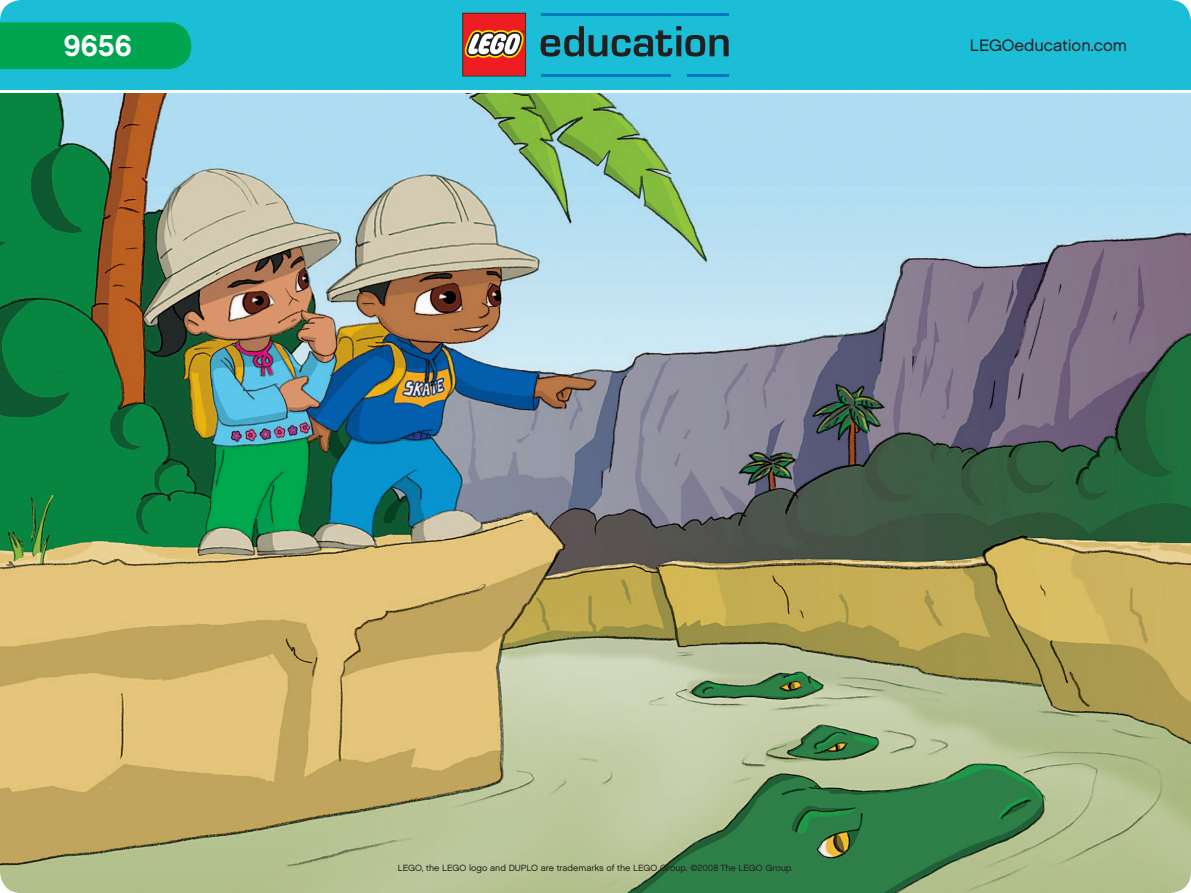
<style>
.page{position:relative;width:1191px;height:893px;background:#fff}
.page>*{position:absolute;margin:0;border:0;box-sizing:border-box;transform-origin:0 0}
.t1{font:30px "Chalet New York Nineteen Sixty";color:#fff}
.t2{font:16.5px "Chalet London Nineteen Sixty";color:#231f20}
.t3{font:9px "Chalet London Nineteen Sixty";color:#231f20}
</style>
<div class="page">
<img style="left:0;top:0;width:1191px;height:893px">
<h1 class="t1" style="left:64px;top:34px;width:69px">9656</h1>
<h2 class="t2" style="left:970px;top:39px;width:159px">LEGOeducation.com</h2>
<p class="t3" style="left:398px;top:865px;width:397px">LEGO, the LEGO logo and DUPLO are trademarks of the LEGO Group. ©2008 The LEGO Group.</p>
</div>
